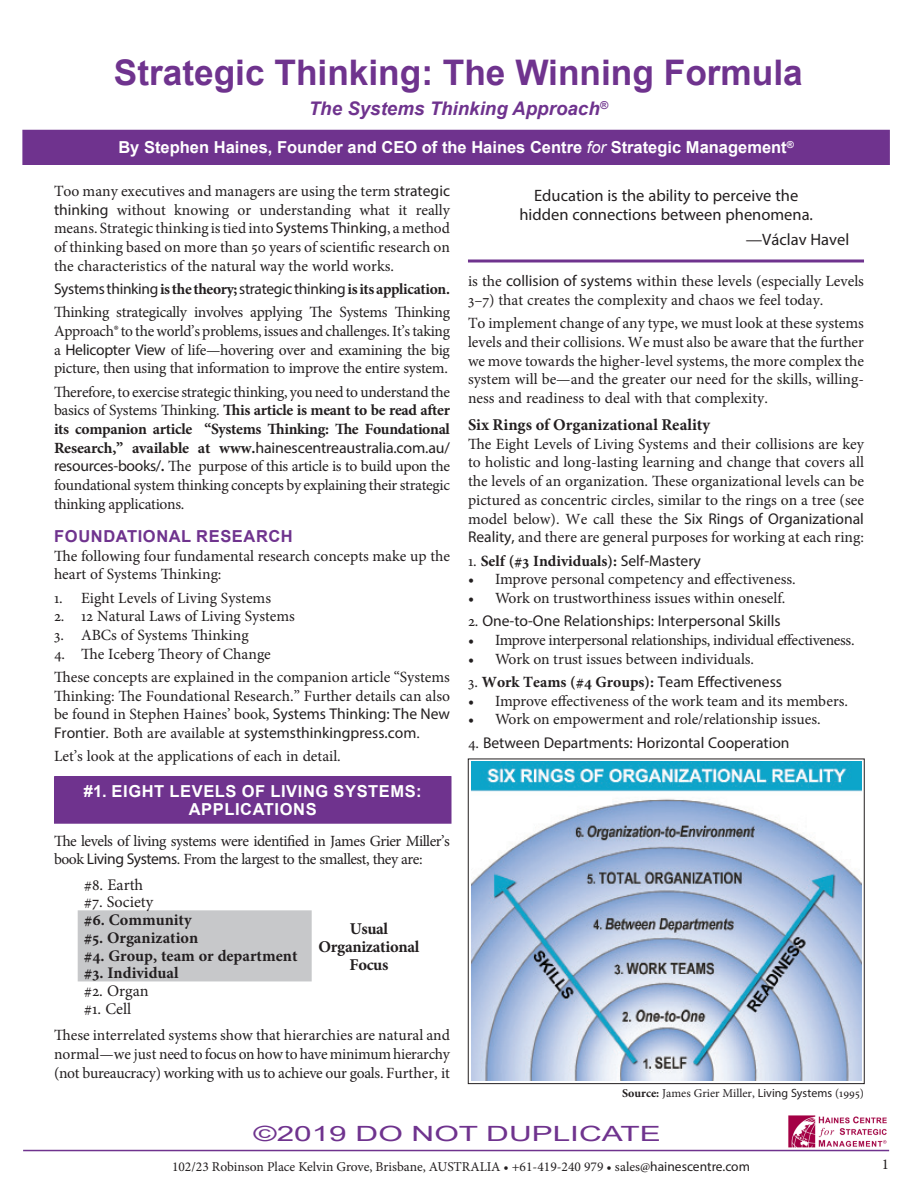
<style>
.page{position:relative;width:918px;height:1188px;background:#fff}
.page>*{position:absolute;margin:0;border:0;box-sizing:border-box;transform-origin:0 0}
.t1{font:700 35.25px "Arial";color:#6f338e}
.t2{font:21px "Arial";color:#6f338e;scale:1.5 1}
.t3{font:italic 700 18.75px "Arial";color:#6f338e}
.Arial_Header__Box__C{font:700 16.5px "Arial";color:#fff}
.Intro_Quote{font:16.5px/19.8px "Myriad Pro";color:#231f20;text-align:center}
.Arial_Header__Box__C-2{font:700 16.5px "Arial";letter-spacing:.035em;color:#fff}
.Minion_Pro_Subhead{font:700 16.5px "Minion Pro";color:#231f20}
.Indented_LIst-First{font:700 16.5px "Minion Pro";letter-spacing:-.02em;color:#231f20}
.Arial_Header{font:700 16.5px "Arial";letter-spacing:.035em;color:#6f338e}
.Intro_Quote_Attribut{font:16.5px "Myriad Pro";color:#231f20}
.Body_Text{font:700 16.2px "Minion Pro";color:#231f20}
.Body_Text-2{font:16.2px "Minion Pro";color:#231f20}
.Body_Text-3{font:15.6px/18.8px "Minion Pro";color:#231f20;text-align:justify}
.Body_Text-4{font:15.6px/18.8px "Minion Pro";letter-spacing:-.03em;color:#231f20}
.Body_Text-No_Space_A{font:15.6px "Myriad Pro";color:#231f20}
.Body_Text-No_Space_A-2{font:700 15.6px "Minion Pro";color:#231f20}
.Body_Text-5{font:15.6px "Myriad Pro";letter-spacing:-.02em;color:#231f20}
.Body_Text-6{font:15.6px "Minion Pro";letter-spacing:-.025em;color:#231f20}
.t4{font:15px "Minion Pro";color:#231f20}
.t5{font:13.5px "Minion Pro";color:#231f20}
.Body_Text-7{font:12px "Minion Pro";color:#231f20}
.s1{font-weight:400;font-style:italic}
.s2{font-family:"Myriad Pro"}
.s3{font-family:"Minion Pro";font-weight:700}
.s4{font-weight:700}
.s5{font-weight:400}
.s6{font-family:"Myriad Pro";font-weight:400}
.s7{font-family:"Minion Pro"}
</style>
<div class="page">
<hr style="left:23px;top:1150px;width:866px;height:1px;background:#6f338e">
<div style="left:55px;top:777px;width:396px;height:46px;background:#6f338e"></div>
<div style="left:54px;top:776px;width:398px;height:48px;border:2px solid #6f338e"></div>
<div style="left:78px;top:910px;width:234px;height:71px;background:#c7c8ca"></div>
<hr style="left:468px;top:260px;width:396px;height:2px;background:#6f338e">
<div style="left:23px;top:130px;width:866px;height:34px;background:#6f338e"></div>
<div style="left:22px;top:130px;width:868px;height:35px;border:2px solid #6f338e"></div>
<img style="left:788px;top:1115px;width:99px;height:32px">
<img style="left:471px;top:762px;width:390px;height:319px">
<div style="left:468px;top:759px;width:397px;height:325px;border:1px solid #231f20"></div>
<p class="t1" style="left:114px;top:48px;width:691px">Strategic Thinking: The Winning Formula</p>
<p class="t3" style="left:309px;top:96px;width:301px">The Systems Thinking Approach<sup>®</sup></p>
<p class="Arial_Header__Box__C" style="left:118px;top:136px;width:677px">By Stephen Haines, Founder and CEO of the Haines Centre <span class="s1">for</span> Strategic Management<sup>®</sup></p>
<p class="Body_Text-3" style="left:54px;top:182px;width:398px">Too many executives and managers are using the term <span class="s2">strategic thinking</span> without knowing or understanding what it really means. Strategic thinking is tied into <span class="s2">Systems Thinking</span>, a method of thinking based on more than 50 years of scientific research on the characteristics of the natural way the world works.</p>
<p class="Body_Text-5" style="left:54px;top:279px;width:397px">Systems thinking <span class="s3">is the theory;</span> strategic thinking <span class="s3">is its application.</span></p>
<p class="Body_Text-3" style="left:54px;top:303px;width:398px">Thinking strategically involves applying The Systems Thinking Approach® to the world’s problems, issues and challenges. It’s taking a <span class="s2">Helicopter View</span> of life—hovering over and examining the big picture, then using that information to improve the entire system.</p>
<p class="Body_Text-3" style="left:54px;top:382px;width:398px">Therefore, to exercise strategic thinking, you need to understand the basics of Systems Thinking. <span class="s4">This article is meant to be read after its companion article “Systems Thinking: The Foundational Research,” available at www.</span><span class="s2">hainescentreaustralia.com.au/ resources-books/</span><span class="s4">.</span> The purpose of this article is to build upon the foundational system thinking concepts by explaining their strategic thinking applications.</p>
<p class="Arial_Header" style="left:54px;top:524px;width:240px">FOUNDATIONAL RESEARCH</p>
<p class="Body_Text-3" style="left:54px;top:546px;width:398px">The following four fundamental research concepts make up the heart of Systems Thinking:</p>
<p class="Body_Text-3" style="left:54px;top:588px;width:219px">1. Eight Levels of Living Systems</p>
<p class="Body_Text-3" style="left:54px;top:607px;width:243px">2. 12 Natural Laws of Living Systems</p>
<p class="Body_Text-3" style="left:54px;top:626px;width:196px">3. ABCs of Systems Thinking</p>
<p class="Body_Text-3" style="left:54px;top:644px;width:218px">4. The Iceberg Theory of Change</p>
<p class="Body_Text-3" style="left:54px;top:668px;width:398px">These concepts are explained in the companion article “Systems Thinking: The Foundational Research.” Further details can also be found in Stephen Haines’ book, <span class="s2">Systems Thinking: The New Frontier</span>. Both are available at <span class="s2">systemsthinkingpress.com</span>.</p>
<p class="Body_Text-3" style="left:54px;top:747px;width:288px">Let’s look at the applications of each in detail.</p>
<p class="Arial_Header__Box__C-2" style="left:84px;top:780px;width:339px">#1. EIGHT LEVELS OF LIVING SYSTEMS:</p>
<p class="Arial_Header__Box__C-2" style="left:189px;top:798px;width:129px">APPLICATIONS</p>
<p class="Body_Text-4" style="left:54px;top:831px;width:397px">The levels of living systems were identified in James Grier Miller’s book <span class="s2">Living Systems</span>. From the largest to the smallest, they are:</p>
<p class="Body_Text-2" style="left:84px;top:874px;width:61px">#8. Earth</p>
<p class="Body_Text-2" style="left:84px;top:891px;width:71px">#7. Society</p>
<p class="Body_Text" style="left:84px;top:909px;width:109px">#6. Community</p>
<p class="Indented_LIst-First" style="left:350px;top:917px;width:40px">Usual</p>
<p class="Indented_LIst-First" style="left:319px;top:935px;width:102px">Organizational</p>
<p class="Indented_LIst-First" style="left:350px;top:953px;width:40px">Focus</p>
<p class="Body_Text" style="left:84px;top:926px;width:116px">#5. Organization</p>
<p class="Body_Text" style="left:84px;top:944px;width:215px">#4. Group, team or department</p>
<p class="Body_Text" style="left:84px;top:962px;width:96px">#3. Individual</p>
<p class="Body_Text-2" style="left:84px;top:980px;width:67px">#2. Organ</p>
<p class="Body_Text-2" style="left:84px;top:998px;width:49px">#1. Cell</p>
<p class="Body_Text-3" style="left:54px;top:1026px;width:398px">These interrelated systems show that hierarchies are natural and normal—we just need to focus on how to have minimum hierarchy (not bureaucracy) working with us to achieve our goals. Further, it</p>
<p class="Intro_Quote" style="left:519px;top:185px;width:295px">Education is the ability to perceive the hidden connections between phenomena.</p>
<p class="Intro_Quote_Attribut" style="left:746px;top:229px;width:105px">—Václav Havel</p>
<p class="Body_Text-3" style="left:468px;top:272px;width:398px">is the <span class="s2">collision of systems</span> within these levels (especially Levels<br>3–7) that creates the complexity and chaos we feel today.</p>
<p class="Body_Text-3" style="left:468px;top:314px;width:398px">To implement change of any type, we must look at these systems levels and their collisions. We must also be aware that the further we move towards the higher-level systems, the more complex the system will be—and the greater our need for the skills, willing&shy;ness and readiness to deal with that complexity.</p>
<p class="Minion_Pro_Subhead" style="left:468px;top:413px;width:244px">Six Rings of Organizational Reality</p>
<p class="Body_Text-3" style="left:468px;top:434px;width:398px">The Eight Levels of Living Systems and their collisions are key to holistic and long-lasting learning and change that covers all the levels of an organization. These organizational levels can be pictured as concentric circles, similar to the rings on a tree (see model below). We call these the <span class="s2">Six Rings of Organizational Reality,</span> and there are general purposes for working at each ring:</p>
<p class="Body_Text-No_Space_A-2" style="left:468px;top:550px;width:234px"><span class="s5">1.</span> Self (#3 Individuals): <span class="s6">Self-Mastery</span></p>
<p class="Body_Text-3" style="left:468px;top:570px;width:329px">• Improve personal competency and effectiveness.</p>
<p class="Body_Text-3" style="left:468px;top:589px;width:319px">• Work on trustworthiness issues within oneself.</p>
<p class="Body_Text-No_Space_A" style="left:468px;top:611px;width:314px"><span class="s7">2.</span> One-to-One Relationships: Interpersonal Skills</p>
<p class="Body_Text-6" style="left:468px;top:630px;width:388px">• Improve interpersonal relationships, individual effectiveness.</p>
<p class="Body_Text-3" style="left:468px;top:649px;width:288px">• Work on trust issues between individuals.</p>
<p class="Body_Text-No_Space_A-2" style="left:468px;top:671px;width:316px"><span class="s5">3.</span> Work Teams (#4 Groups): <span class="s6">Team Effectiveness</span></p>
<p class="Body_Text-3" style="left:468px;top:691px;width:381px">• Improve effectiveness of the work team and its members.</p>
<p class="Body_Text-3" style="left:468px;top:710px;width:354px">• Work on empowerment and role/relationship issues.</p>
<p class="Body_Text-No_Space_A" style="left:468px;top:733px;width:323px"><span class="s7">4.</span> Between Departments: Horizontal Cooperation</p>
<p class="Body_Text-7" style="left:622px;top:1085px;width:243px"><span class="s4">Source:</span> James Grier Miller, <span class="s2">Living Systems</span> (1995)</p>
<p class="t2" style="left:254px;top:1119px;width:273px">©2019 DO NOT DUPLICATE</p>
<p class="t5" style="left:172px;top:1158px;width:579px">102/23 Robinson Place Kelvin Grove, Brisbane, AUSTRALIA • +61-419-240 979 • sales@<span class="s2">hainescentre.com</span></p>
<p class="t4" style="left:882px;top:1154px;width:9px">1</p>
</div>
